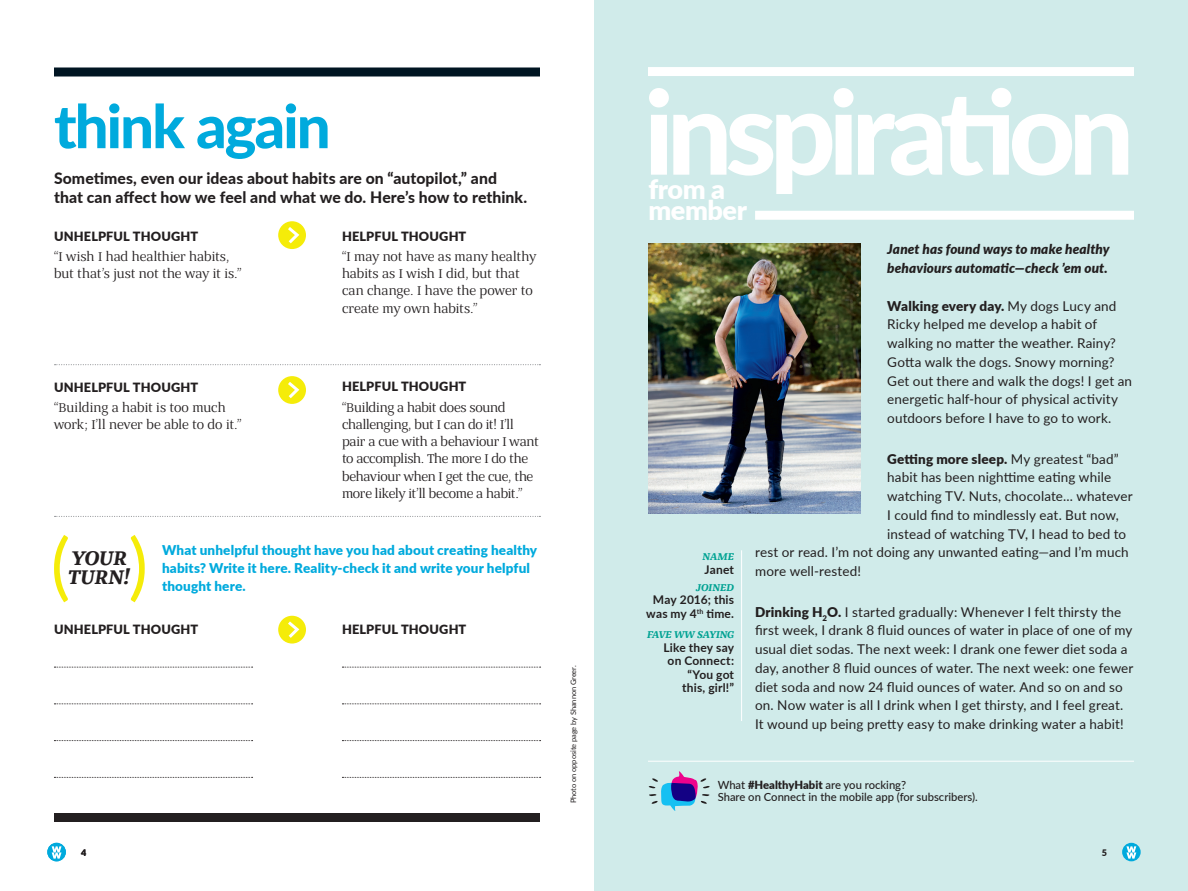
<style>
.page{position:relative;width:1188px;height:891px;background:#fff}
.page>*{position:absolute;margin:0;border:0;box-sizing:border-box;transform-origin:0 0}
.t1{font:800 116.1px "Lato";letter-spacing:-.065em;color:#fff}
.t2{font:800 60px "Lato";letter-spacing:-.035em;color:#0ad}
.t3{font:900 27px/21px "Lato";letter-spacing:-.015em;color:#fff}
.t4{font:italic 700 21px/19.5px "Bandera Text";letter-spacing:.01em;color:#231f20}
.t5{font:800 15.75px/18.8px "Lato";letter-spacing:.005em;color:#231f20}
.t6{font:13.5px/18.8px "Lato";letter-spacing:.01em;color:#231f20}
.t7{font:13.5px/17.2px "Bandera Text";letter-spacing:-.005em;color:#231f20}
.t8{font:900 13.5px/18px "Lato";letter-spacing:.01em;color:#0ad}
.t9{font:italic 900 13.5px/18.8px "Lato";letter-spacing:.01em;color:#231f20}
.t10{font:900 13.5px "Lato";letter-spacing:.01em;color:#231f20}
.t11{font:900 12.75px "Lato";letter-spacing:.015em;color:#231f20}
.t12{font:700 12px/13.5px "Lato";letter-spacing:.015em;color:#231f20;text-align:center}
.t13{font:500 11.25px/12px "Lato";color:#231f20}
.t14{font:italic 700 10.5px "Bandera Text";letter-spacing:.015em;color:#00a293}
.t15{font:900 9px "Lato";color:#231f20}
.t16{font:7.5px "Lato";letter-spacing:-.01em;color:#231f20}
.s1{font-weight:900}
.s2{font-weight:400}
</style>
<div class="page">
<div style="left:594px;top:0;width:594px;height:891px;background:#d0ebea"></div>
<svg style="left:1122px;top:843px;width:19px;height:18px"></svg>
<svg style="left:1126px;top:846px;width:10px;height:13px"></svg>
<div style="left:648px;top:67px;width:486px;height:9px;background:#fff"></div>
<div style="left:755px;top:211px;width:379px;height:9px;background:#fff"></div>
<hr style="left:648px;top:761px;width:486px;height:1px;background:#fff">
<div style="left:54px;top:813px;width:486px;height:9px;background:#231f20"></div>
<div style="left:47px;top:843px;width:19px;height:18px;background:#0ad;border-radius:50%"></div>
<svg style="left:52px;top:846px;width:10px;height:13px"></svg>
<div style="left:54px;top:68px;width:486px;height:8px;background:#001522"></div>
<hr style="left:741px;top:550px;width:1px;height:171px;background:#fff">
<svg style="left:649px;top:771px;width:61px;height:40px"></svg>
<img style="left:648px;top:244px;width:212px;height:270px">
<svg style="left:54px;top:667px;width:199px;height:1px"></svg>
<svg style="left:54px;top:703px;width:199px;height:1px"></svg>
<svg style="left:54px;top:740px;width:199px;height:1px"></svg>
<svg style="left:54px;top:777px;width:199px;height:1px"></svg>
<svg style="left:342px;top:667px;width:199px;height:1px"></svg>
<svg style="left:342px;top:703px;width:199px;height:1px"></svg>
<svg style="left:342px;top:740px;width:199px;height:1px"></svg>
<svg style="left:342px;top:777px;width:199px;height:1px"></svg>
<svg style="left:55px;top:364px;width:485px;height:1px"></svg>
<svg style="left:55px;top:516px;width:485px;height:1px"></svg>
<div style="left:278px;top:376px;width:28px;height:28px;background:#f5ec09;border-radius:50%"></div>
<div style="left:278px;top:616px;width:28px;height:28px;background:#f5ec09;border-radius:50%"></div>
<div style="left:278px;top:221px;width:28px;height:28px;background:#f5ec09;border-radius:50%"></div>
<svg style="left:288px;top:379px;width:14px;height:22px"></svg>
<svg style="left:288px;top:618px;width:14px;height:23px"></svg>
<svg style="left:288px;top:224px;width:14px;height:23px"></svg>
<svg style="left:54px;top:535px;width:14px;height:67px"></svg>
<svg style="left:131px;top:535px;width:14px;height:67px"></svg>
<h2 class="t2" style="left:54px;top:82px;width:278px">think again</h2>
<p class="t5" style="left:54px;top:168px;width:475px">Sometimes, even our ideas about habits are on “autopilot,” and that can affect how we feel and what we do. Here’s how to rethink.</p>
<p class="t11" style="left:54px;top:226px;width:29px">Unhelp</p>
<p class="t11" style="left:106px;top:226px;width:37px">ful tho</p>
<p class="t11" style="left:161px;top:226px;width:29px">ught</p>
<p class="t7" style="left:54px;top:248px;width:189px">“I wish I had healthier habits, but that’s just not the way it is.”</p>
<p class="t11" style="left:54px;top:377px;width:29px">Unhelp</p>
<p class="t11" style="left:106px;top:377px;width:37px">ful tho</p>
<p class="t11" style="left:161px;top:377px;width:29px">ught</p>
<p class="t7" style="left:54px;top:399px;width:189px">“Building a habit is too much work; I’ll never be able to do it.”</p>
<p class="t11" style="left:342px;top:226px;width:70px">Helpful tho</p>
<p class="t11" style="left:430px;top:226px;width:29px">ught</p>
<p class="t7" style="left:342px;top:248px;width:196px">“I may not have as many healthy habits as I wish I did, but that can change. I have the power to create my own habits.”</p>
<p class="t11" style="left:342px;top:377px;width:70px">Helpful tho</p>
<p class="t11" style="left:430px;top:377px;width:29px">ught</p>
<p class="t7" style="left:342px;top:399px;width:198px">“Building a habit does sound challenging, but I can do it! I’ll pair a cue with a behaviour I want to accomplish. The more I do the behaviour when I get the cue, the more likely it’ll become a habit.”</p>
<h3 class="t4" style="left:68px;top:548px;width:64px">YOUR<br>TURN!</h3>
<p class="t8" style="left:162px;top:541px;width:377px">What unhelpful thought have you had about creating healthy habits? Write it here. Reality-check it and write your helpful thought here.</p>
<p class="t11" style="left:54px;top:620px;width:29px">unhelp</p>
<p class="t11" style="left:106px;top:620px;width:37px">ful tho</p>
<p class="t11" style="left:161px;top:620px;width:29px">ught</p>
<p class="t11" style="left:342px;top:620px;width:9px">help</p>
<p class="t11" style="left:374px;top:620px;width:37px">ful tho</p>
<p class="t11" style="left:430px;top:620px;width:29px">ught</p>
<p class="t15" style="left:81px;top:846px;width:7px">4</p>
<p class="t16" style="left:568px;top:803px;width:139px;rotate:-90deg">Photo on opposite page by Shannon Greer.</p>
<h1 class="t1" style="left:644px;top:46px;width:492px">inspiration</h1>
<h3 class="t3" style="left:648px;top:177px;width:100px">from a member</h3>
<p class="t14" style="left:702px;top:550px;width:33px">NA ME</p>
<p class="t12" style="left:705px;top:562px;width:31px">Janet</p>
<p class="t14" style="left:696px;top:581px;width:39px">JOINED</p>
<p class="t12" style="left:646px;top:593px;width:89px">May 2016; this was my 4<sup>th</sup> time.</p>
<p class="t14" style="left:647px;top:628px;width:89px">FAVE WW SAYING</p>
<p class="t12" style="left:664px;top:640px;width:72px;text-align:right">Like they say on Connect: “You got this, girl!”</p>
<p class="t9" style="left:887px;top:240px;width:224px">Janet has found ways to make healthy behaviours automatic—check ’em out.</p>
<p class="t6" style="left:887px;top:296px;width:246px"><span class="s1">Walking every day.</span> My dogs Lucy and Ricky helped me develop a habit of walking no matter the weather. Rainy?<br>Gotta walk the dogs. Snowy morning?<br>Get out there and walk the dogs! I get an energetic half-hour of physical activity outdoors before I have to go to work.</p>
<p class="t10" style="left:887px;top:449px;width:233px">Getting more sleep. <span class="s2">My greatest “bad”</span></p>
<p class="t6" style="left:887px;top:468px;width:225px">habit has been nighttime eating while</p>
<p class="t6" style="left:887px;top:486px;width:247px">watching TV. Nuts, chocolate... whatever</p>
<p class="t6" style="left:887px;top:505px;width:233px">I could find to mindlessly eat. But now,</p>
<p class="t6" style="left:887px;top:524px;width:241px">instead of watching TV, I head to bed to</p>
<p class="t6" style="left:755px;top:543px;width:375px">rest or read. I’m not doing any unwanted eating—and I’m much</p>
<p class="t6" style="left:755px;top:561px;width:107px">more well-rested!</p>
<p class="t6" style="left:755px;top:602px;width:380px"><span class="s1">Drinking H</span><sub>2</sub><span class="s1">O.</span> I started gradually: Whenever I felt thirsty the first week, I drank 8 fluid ounces of water in place of one of my usual diet sodas. The next week: I drank one fewer diet soda a day, another 8 fluid ounces of water. The next week: one fewer diet soda and now 24 fluid ounces of water. And so on and so on. Now water is all I drink when I get thirsty, and I feel great.<br>It wound up being pretty easy to make drinking water a habit!</p>
<p class="t13" style="left:718px;top:778px;width:262px">What <span class="s1">#HealthyHabit</span> are you rocking?<br>Share on Connect in the mobile app (for subscribers).</p>
<p class="t15" style="left:1102px;top:846px;width:7px">5</p>
</div>
